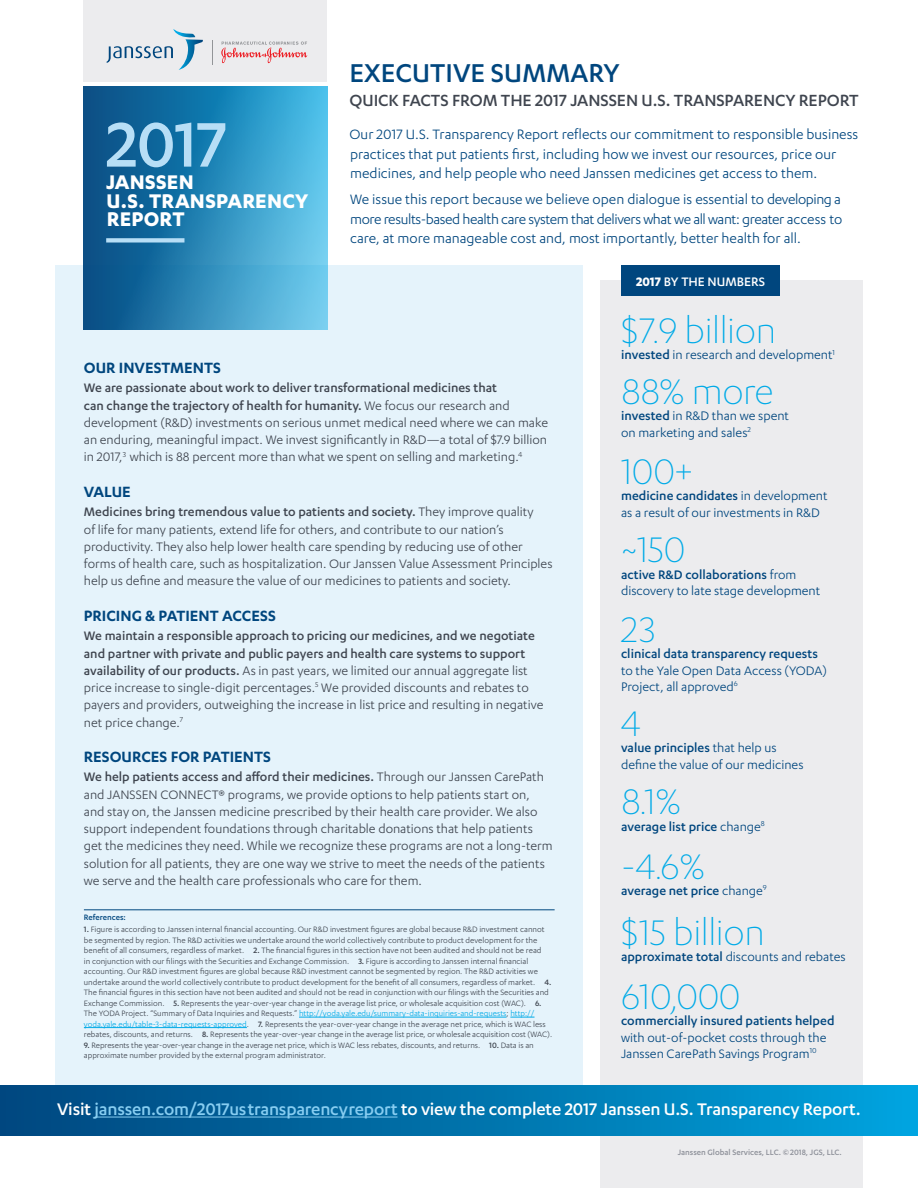
<style>
.page{position:relative;width:918px;height:1188px;background:#fff}
.page>*{position:absolute;margin:0;border:0;box-sizing:border-box;transform-origin:0 0}
.t1{font:500 73.05px "Karbon";color:#b7def6}
.t2{font:300 41.25px "Karbon";letter-spacing:-.01em;color:#00aae7}
.t3{font:500 30px "Karbon";color:#00467e}
.t4{font:700 22.95px/18.6px "Karbon";letter-spacing:.01em;color:#fff}
.t5{font:500 19.5px "Karbon";letter-spacing:-.01em;color:#fff}
.t6{font:500 18.75px "Karbon";letter-spacing:-.005em;color:#3f454f}
.t7{font:600 17.25px "Karbon";color:#00467e}
.t8{font:15.75px/19.5px "Karbon";color:#00467e}
.t9{font:14.25px/17.2px "Karbon";color:#3f454f}
.t10{font:14.25px/16.5px "Karbon";color:#00467e}
.t11{font:500 14.25px "Karbon";color:#00467e}
.t12{font:500 14.25px "Karbon";color:#fff}
.t13{font:9px/10.5px "Karbon";color:#3f454f}
.t14{font:500 9px "Karbon";color:#8c8f98}
.t15{font:500 9px "Karbon";color:#00467e}
.s1{font-weight:700}
.s2{font-weight:500}
.s3{color:#00aae7}
.s4{font-weight:400}
.s5{color:#87cdf1}
</style>
<div class="page">
<div style="left:600px;top:281px;width:263px;height:907px;background:#ececee"></div>
<div style="left:55px;top:266px;width:528px;height:827px;background:#e5f3fb"></div>
<div style="left:0;top:1086px;width:918px;height:50px;background:linear-gradient(to right,#02467e,#00a2dc)"></div>
<hr style="left:95px;top:1117px;width:303px;height:1px;background:#87cdf1">
<hr style="left:84px;top:910px;width:471px;height:1px;background:#00467e">
<hr style="left:299px;top:1017px;width:208px;height:1px;background:#00aae7">
<svg style="left:510px;top:1017px;width:25px;height:1px"></svg>
<hr style="left:84px;top:1027px;width:163px;height:1px;background:#00aae7">
<div style="left:621px;top:266px;width:159px;height:30px;background:#00467e"></div>
<div style="left:84px;top:0;width:243px;height:82px;background:#ececee"></div>
<svg style="left:221px;top:42px;width:86px;height:21px"></svg>
<svg style="left:212px;top:40px;width:1px;height:24px"></svg>
<svg style="left:107px;top:29px;width:96px;height:41px"></svg>
<svg style="left:84px;top:86px;width:243px;height:244px;background:#2b87b6"></svg>
<div style="left:106px;top:238px;width:78px;height:5px;background:#b7def6"></div>
<h1 class="t1" style="left:106px;top:104px;width:123px">2017</h1>
<h3 class="t4" style="left:106px;top:172px;width:204px">JANSSEN<br>U.S. TRANSPARENCY<br>REPORT</h3>
<h3 class="t3" style="left:350px;top:56px;width:272px">EXECUTIVE SUMMARY</h3>
<h3 class="t6" style="left:350px;top:89px;width:511px">QUICK FACTS FROM THE 2017 JANSSEN U.S. TRANSPARENCY REPORT</h3>
<p class="t8" style="left:350px;top:124px;width:510px">Our 2017 U.S. Transparency Report reflects our commitment to responsible business practices that put patients first, including how we invest our resources, price our medicines, and help people who need Janssen medicines get access to them.</p>
<p class="t8" style="left:350px;top:189px;width:494px;text-align:justify">We issue this report because we believe open dialogue is essential to developing a more results-based health care system that delivers what we all want: greater access to care, at more manageable cost and, most importantly, better health for all.</p>
<p class="t12" style="left:636px;top:273px;width:130px"><span class="s1">2017</span> BY THE NUMBERS</p>
<p class="t7" style="left:84px;top:358px;width:138px">OUR INVESTMENTS</p>
<p class="t9" style="left:84px;top:379px;width:466px"><span class="s2">We are passionate about work to deliver transformational medicines that<br>can change the trajectory of health for humanity.</span> We focus our research and development (R&amp;D) investments on serious unmet medical need where we can make an enduring, meaningful impact. We invest significantly in R&amp;D—a total of $7.9 billion in 2017,<sup>3</sup> which is 88 percent more than what we spent on selling and marketing.<sup>4</sup></p>
<p class="t7" style="left:84px;top:482px;width:48px">VALUE</p>
<p class="t9" style="left:84px;top:503px;width:470px"><span class="s2">Medicines bring tremendous value to patients and society.</span> They improve quality<br>of life for many patients, extend life for others, and contribute to our nation’s productivity. They also help lower health care spending by reducing use of other forms of health care, such as hospitalization. Our Janssen Value Assessment Principles help us define and measure the value of our medicines to patients and society.</p>
<p class="t7" style="left:84px;top:606px;width:193px">PRICING &amp; PATIENT ACCESS</p>
<p class="t9" style="left:84px;top:627px;width:461px"><span class="s2">We maintain a responsible approach to pricing our medicines, and we negotiate and partner with private and public payers and health care systems to support availability of our products.</span> As in past years, we limited our annual aggregate list price increase to single-digit percentages.<sup>5</sup> We provided discounts and rebates to payers and providers, outweighing the increase in list price and resulting in negative net price change.<sup>7</sup></p>
<p class="t7" style="left:84px;top:747px;width:188px">RESOURCES FOR PATIENTS</p>
<p class="t9" style="left:84px;top:768px;width:470px"><span class="s2">We help patients access and afford their medicines.</span> Through our Janssen CarePath and JANSSEN CONNECT® programs, we provide options to help patients start on, and stay on, the Janssen medicine prescribed by their health care provider. We also support independent foundations through charitable donations that help patients get the medicines they need. While we recognize these programs are not a long-term solution for all patients, they are one way we strive to meet the needs of the patients we serve and the health care professionals who care for them.</p>
<p class="t15" style="left:84px;top:912px;width:44px">References:</p>
<p class="t13" style="left:84px;top:924px;width:470px"><span class="s2">1.</span> Figure is according to Janssen internal financial accounting. Our R&amp;D investment figures are global because R&amp;D investment cannot be segmented by region. The R&amp;D activities we undertake around the world collectively contribute to product development for the benefit of all consumers, regardless of market. <span class="s2">2.</span> The financial figures in this section have not been audited and should not be read<br>in conjunction with our filings with the Securities and Exchange Commission. <span class="s2">3.</span> Figure is according to Janssen internal financial accounting. Our R&amp;D investment figures are global because R&amp;D investment cannot be segmented by region. The R&amp;D activities we undertake around the world collectively contribute to product development for the benefit of all consumers, regardless of market. <span class="s2">4.<br></span>The financial figures in this section have not been audited and should not be read in conjunction with our filings with the Securities and Exchange Commission. <span class="s2">5.</span> Represents the year-over-year change in the average list price, or wholesale acquisition cost (WAC). <span class="s2">6.<br></span>The YODA Project. “Summary of Data Inquiries and Requests.” <span class="s3">http://yoda.yale.edu/summary-data-inquiries-and-requests</span>; <span class="s3">http:// yoda.yale.edu/table-3-data-requests-approved</span>. <span class="s2">7.</span> Represents the year-over-year change in the average net price, which is WAC less rebates, discounts, and returns. <span class="s2">8.</span> Represents the year-over-year change in the average list price, or wholesale acquisition cost (WAC).</p>
<p class="t13" style="left:84px;top:1040px;width:451px"><span class="s2">9.</span> Represents the year-over-year change in the average net price, which is WAC less rebates, discounts, and returns. <span class="s2">10.</span> Data is an approximate number provided by the external program administrator.</p>
<h2 class="t2" style="left:621px;top:308px;width:157px">$7.9 billion</h2>
<p class="t10" style="left:621px;top:346px;width:216px"><span class="s2">invested</span> in research and development<sup>1</sup></p>
<h2 class="t2" style="left:621px;top:369px;width:154px">88% more</h2>
<p class="t10" style="left:621px;top:407px;width:170px"><span class="s2">invested</span> in R&amp;D than we spent on marketing and sales<sup>2</sup></p>
<h2 class="t2" style="left:621px;top:449px;width:73px">100+</h2>
<p class="t10" style="left:621px;top:487px;width:208px"><span class="s2">medicine candidates</span> in development as a result of our investments in R&amp;D</p>
<h2 class="t2" style="left:621px;top:527px;width:66px">~150</h2>
<p class="t10" style="left:621px;top:566px;width:201px"><span class="s2">active R&amp;D collaborations</span> from discovery to late stage development</p>
<h2 class="t2" style="left:621px;top:607px;width:36px">23</h2>
<p class="t11" style="left:621px;top:646px;width:198px">clinical data transparency requests</p>
<p class="t10" style="left:621px;top:662px;width:207px">to the Yale Open Data Access (YODA)<br>Project, all approved<sup>6</sup></p>
<h2 class="t2" style="left:621px;top:701px;width:21px">4</h2>
<p class="t10" style="left:621px;top:739px;width:184px"><span class="s2">value principles</span> that help us define the value of our medicines</p>
<h2 class="t2" style="left:621px;top:779px;width:61px">8.1%</h2>
<p class="t11" style="left:621px;top:819px;width:145px">average list price <span class="s4">change</span><sup>8</sup></p>
<h2 class="t2" style="left:621px;top:844px;width:85px">-4.6%</h2>
<p class="t11" style="left:621px;top:883px;width:147px">average net price <span class="s4">change</span><sup>9</sup></p>
<h2 class="t2" style="left:621px;top:910px;width:145px">$15 billion</h2>
<p class="t10" style="left:621px;top:948px;width:226px"><span class="s2">approximate total</span> discounts and rebates</p>
<h2 class="t2" style="left:621px;top:974px;width:121px">610,000</h2>
<p class="t11" style="left:621px;top:1013px;width:215px">commercially insured patients helped</p>
<p class="t10" style="left:621px;top:1029px;width:207px">with out-of-pocket costs through the<br>Janssen CarePath Savings Program<sup>10</sup></p>
<h3 class="t5" style="left:57px;top:1098px;width:805px">Visit <span class="s5">janssen.com/2017ustransparencyreport</span> to view the complete 2017 Janssen U.S. Transparency Report.</h3>
<p class="t14" style="left:678px;top:1147px;width:166px">Janssen Global Services, LLC. ©2018, JGS, LLC.</p>
</div>
